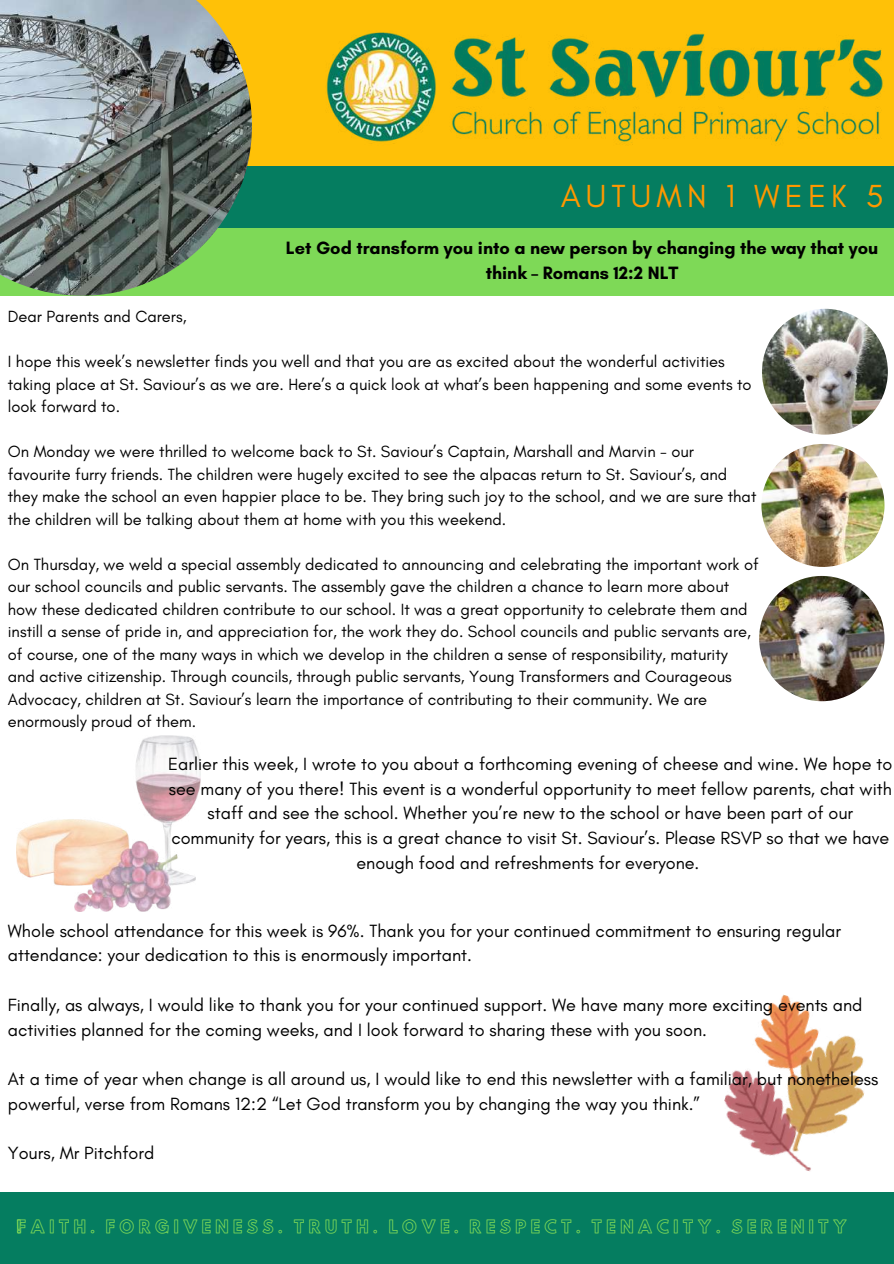
<style>
.page{position:relative;width:894px;height:1264px;background:#fff}
.page>*{position:absolute;margin:0;border:0;box-sizing:border-box;transform-origin:0 0}
.t1{font:32.55px "Glacial Indifference";letter-spacing:.16em;color:#ff9800}
.t2{font:700 18.15px/24.8px "Glacial Indifference";color:#000;text-align:center}
.t3{font:18px/24.8px "Glacial Indifference";color:#000}
.t4{font:16.5px/22.5px "Glacial Indifference";color:#000}
.t5{font:15.9px "Hussar Ekologiczne 1";letter-spacing:.275em;color:#7ed957}
</style>
<div class="page">
<div style="left:0;top:165px;width:893px;height:63px;background:#057d60"></div>
<div style="left:0;top:228px;width:893px;height:68px;background:#7ed957"></div>
<div style="left:0;top:0;width:893px;height:165px;background:#ffc107"></div>
<img style="left:326px;top:32px;width:557px;height:113px">
<div style="left:0;top:1192px;width:893px;height:71px;background:#057d60"></div>
<img style="left:0;top:0;width:252px;height:296px">
<img style="left:17px;top:735px;width:183px;height:176px">
<img style="left:761px;top:309px;width:126px;height:125px;border-radius:50%">
<img style="left:761px;top:444px;width:123px;height:123px;border-radius:50%">
<img style="left:759px;top:576px;width:125px;height:125px;border-radius:50%">
<img style="left:724px;top:994px;width:141px;height:177px">
<h1 class="t1" style="left:560px;top:176px;width:324px">AUTUMN 1 WEEK 5</h1>
<p class="t2" style="left:286px;top:235px;width:594px">Let God transform you into a new person by changing the way that you think – Romans 12:2 NLT</p>
<p class="t4" style="left:8px;top:305px;width:180px">Dear Parents and Carers,</p>
<p class="t4" style="left:8px;top:350px;width:745px">I hope this week’s newsletter finds you well and that you are as excited about the wonderful activities taking place at St. Saviour’s as we are. Here’s a quick look at what’s been happening and some events to look forward to.</p>
<p class="t4" style="left:8px;top:440px;width:749px">On Monday we were thrilled to welcome back to St. Saviour’s Captain, Marshall and Marvin - our favourite furry friends. The children were hugely excited to see the alpacas return to St. Saviour’s, and they make the school an even happier place to be. They bring such joy to the school, and we are sure that the children will be talking about them at home with you this weekend.</p>
<p class="t4" style="left:8px;top:553px;width:752px">On Thursday, we weld a special assembly dedicated to announcing and celebrating the important work of our school councils and public servants. The assembly gave the children a chance to learn more about how these dedicated children contribute to our school. It was a great opportunity to celebrate them and instill a sense of pride in, and appreciation for, the work they do. School councils and public servants are, of course, one of the many ways in which we develop in the children a sense of responsibility, maturity and active citizenship. Through councils, through public servants, Young Transformers and Courageous Advocacy, children at St. Saviour’s learn the importance of contributing to their community. We are enormously proud of them.</p>
<p class="t3" style="left:168px;top:751px;width:725px;text-align:center">Earlier this week, I wrote to you about a forthcoming evening of cheese and wine. We hope to see many of you there! This event is a wonderful opportunity to meet fellow parents, chat with staff and see the school. Whether you’re new to the school or have been part of our community for years, this is a great chance to visit St. Saviour’s. Please RSVP so that we have enough food and refreshments for everyone.</p>
<p class="t3" style="left:8px;top:917px;width:834px">Whole school attendance for this week is 96%. Thank you for your continued commitment to ensuring regular attendance: your dedication to this is enormously important.</p>
<p class="t3" style="left:8px;top:992px;width:855px">Finally, as always, I would like to thank you for your continued support. We have many more exciting events and activities planned for the coming weeks, and I look forward to sharing these with you soon.</p>
<p class="t3" style="left:8px;top:1066px;width:871px">At a time of year when change is all around us, I would like to end this newsletter with a familiar, but nonetheless powerful, verse from Romans 12:2 “Let God transform you by changing the way you think.”</p>
<p class="t3" style="left:8px;top:1140px;width:148px">Yours, Mr Pitchford</p>
<p class="t5" style="left:17px;top:1219px;width:831px">!FAITH. FORGIVENESS. TRUTH. LOVE. RESPECT. TENACITY. SERENITY</p>
</div>
